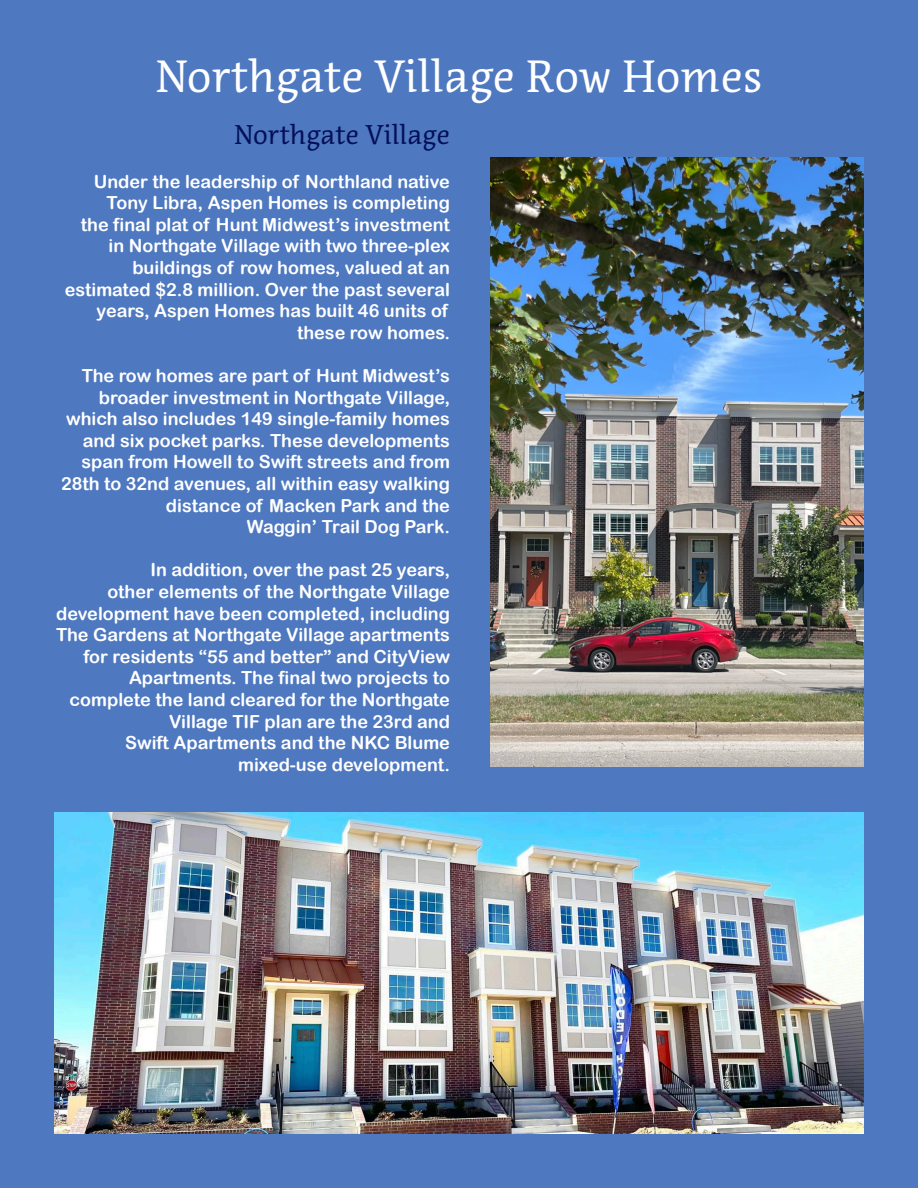
<style>
.page{position:relative;width:918px;height:1188px;background:#4e78c0}
.page>*{position:absolute;margin:0;border:0;box-sizing:border-box;transform-origin:0 0}
.t1{font:300 45px "Acuta";color:#fff}
.t2{font:300 27px "Acuta";color:#031059}
.t3{font:18px/21.6px "Arial Rounded MT Bold";color:#fff;text-align:right}
</style>
<div class="page">
<img style="left:54px;top:812px;width:810px;height:322px">
<img style="left:490px;top:158px;width:374px;height:609px">
<p class="t1" style="left:155px;top:50px;width:609px">Northgate Village Row Homes</p>
<p class="t2" style="left:234px;top:119px;width:217px">Northgate Village</p>
<p class="t3" style="left:65px;top:170px;width:387px">Under the leadership of Northland native Tony Libra, Aspen Homes is completing<br>the final plat of Hunt Midwest’s investment in Northgate Village with two three-plex buildings of row homes, valued at an estimated $2.8 million. Over the past several years, Aspen Homes has built 46 units of these row homes.</p>
<p class="t3" style="left:61px;top:365px;width:390px">The row homes are part of Hunt Midwest’s broader investment in Northgate Village, which also includes 149 single-family homes and six pocket parks. These developments span from Howell to Swift streets and from 28th to 32nd avenues, all within easy walking distance of Macken Park and the</p>
<p class="t3" style="left:247px;top:516px;width:205px">Waggin’ Trail Dog Park.</p>
<p class="t3" style="left:56px;top:559px;width:395px">In addition, over the past 25 years,<br>other elements of the Northgate Village development have been completed, including The Gardens at Northgate Village apartments for residents “55 and better” and CityView Apartments. The final two projects to complete the land cleared for the Northgate Village TIF plan are the 23rd and</p>
<p class="t3" style="left:125px;top:732px;width:326px">Swift Apartments and the NKC Blume</p>
<p class="t3" style="left:238px;top:753px;width:213px">mixed-use development.</p>
</div>
